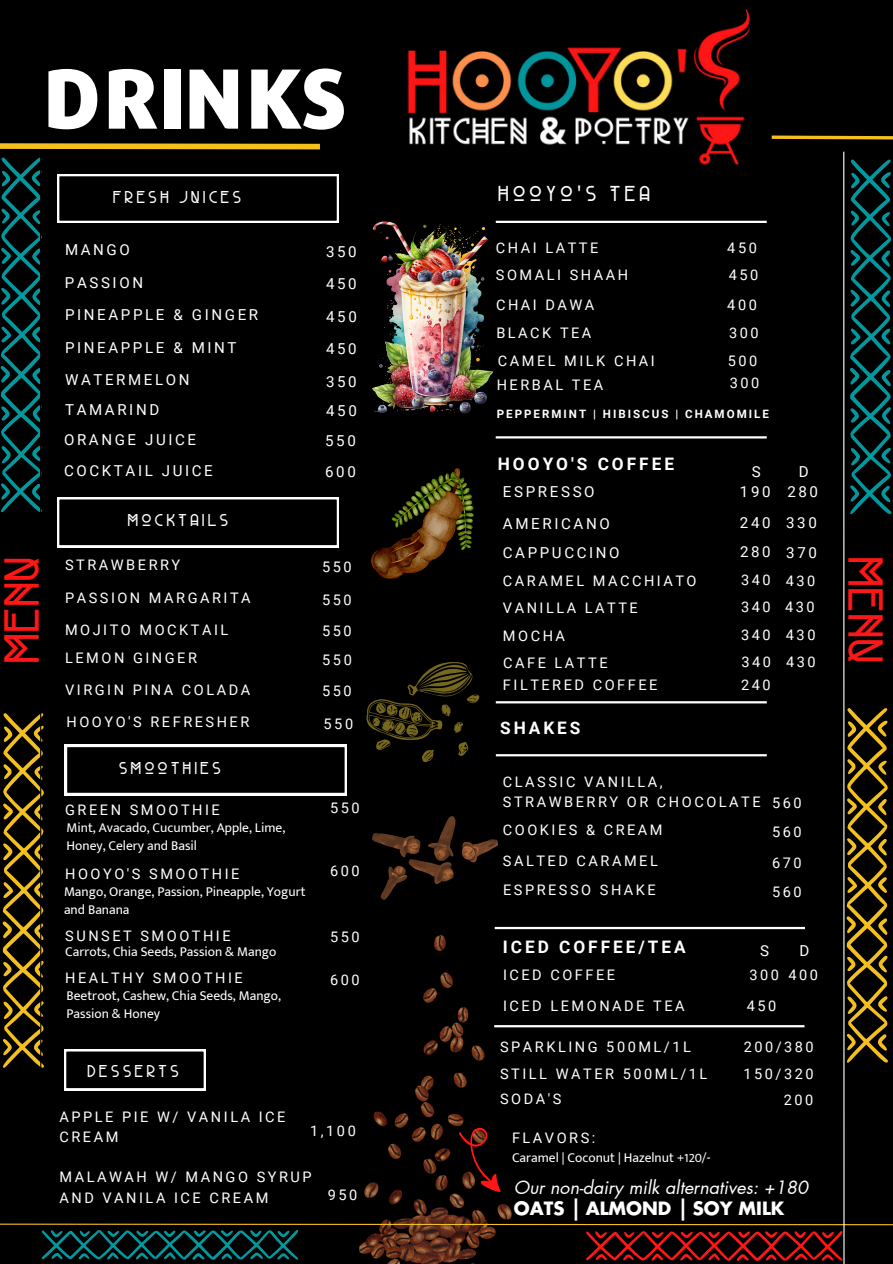
<style>
.page{position:relative;width:893px;height:1264px;background:#fff}
.page>*{position:absolute;margin:0;border:0;box-sizing:border-box;transform-origin:0 0}
.t1{font:900 82.5px "Repo";color:#fff}
.t2{font:49.35px "Pandora Ep 2";color:#ff1616}
.t3{font:21.75px "Pandora Ep 2";letter-spacing:.175em;color:#fff}
.t4{font:italic 18px "Futura LT Pro";color:#fff}
.t5{font:700 18px "Futura LT Pro";color:#fff}
.t6{font:17.25px "Pandora Ep 2";letter-spacing:.175em;color:#fff}
.t7{font:700 17.25px "Roboto";letter-spacing:.175em;color:#fff}
.t8{font:15.15px "Roboto";letter-spacing:.175em;color:#fff}
.t9{font:14.55px/20.2px "Roboto";letter-spacing:.175em;color:#fff}
.t10{font:13.5px/18px "Mukta Mahee";color:#fff}
.t11{font:700 11.55px "Roboto";letter-spacing:.175em;color:#fff}
.s1{font-family:"Noto Sans"}
.s2{font-style:italic}
</style>
<div class="page">
<div style="left:0;top:0;width:892px;height:1263px;background:#000"></div>
<svg style="left:2px;top:713px;width:42px;height:355px"></svg>
<hr style="left:40px;top:156px;width:1px;height:1107px;background:#000">
<img style="left:364px;top:935px;width:147px;height:328px">
<svg style="left:0;top:1222px;width:892px;height:39px"></svg>
<hr style="left:843px;top:152px;width:1px;height:1111px;background:#fff">
<svg style="left:850px;top:159px;width:41px;height:355px"></svg>
<svg style="left:846px;top:708px;width:42px;height:355px"></svg>
<svg style="left:771px;top:135px;width:121px;height:5px"></svg>
<img style="left:407px;top:10px;width:343px;height:155px">
<svg style="left:0;top:143px;width:338px;height:404px"></svg>
<hr style="left:495px;top:221px;width:271px;height:2px;background:#fff">
<hr style="left:495px;top:436px;width:271px;height:2px;background:#fff">
<hr style="left:495px;top:701px;width:271px;height:2px;background:#fff">
<hr style="left:496px;top:754px;width:270px;height:2px;background:#fff">
<hr style="left:494px;top:926px;width:310px;height:3px;background:#fff">
<svg style="left:64px;top:1049px;width:142px;height:41px"></svg>
<svg style="left:458px;top:1124px;width:45px;height:74px"></svg>
<svg style="left:65px;top:745px;width:281px;height:50px"></svg>
<hr style="left:494px;top:1025px;width:310px;height:2px;background:#fff">
<img style="left:372px;top:817px;width:125px;height:82px">
<svg style="left:366px;top:662px;width:113px;height:100px"></svg>
<img style="left:371px;top:468px;width:102px;height:111px">
<img style="left:372px;top:220px;width:124px;height:194px">
<p class="t1" style="left:44px;top:42px;width:307px">DRINKS</p>
<p class="t6" style="left:113px;top:188px;width:130px">FRESH JUICES</p>
<p class="t8" style="left:65px;top:241px;width:66px">MANGO</p>
<p class="t8" style="left:65px;top:273px;width:80px">PASSION</p>
<p class="t8" style="left:326px;top:243px;width:32px">350</p>
<p class="t8" style="left:326px;top:275px;width:32px">450</p>
<p class="t8" style="left:65px;top:306px;width:194px">PINEAPPLE &amp; GINGER</p>
<p class="t8" style="left:326px;top:308px;width:32px">450</p>
<p class="t8" style="left:65px;top:339px;width:173px">PINEAPPLE &amp; MINT</p>
<p class="t8" style="left:326px;top:340px;width:32px">450</p>
<p class="t8" style="left:65px;top:371px;width:126px">WATERMELON</p>
<p class="t8" style="left:326px;top:373px;width:32px">350</p>
<p class="t8" style="left:65px;top:401px;width:96px">TAMARIND</p>
<p class="t8" style="left:326px;top:402px;width:32px">450</p>
<p class="t8" style="left:64px;top:430px;width:134px">ORANGE JUICE</p>
<p class="t8" style="left:325px;top:432px;width:32px">550</p>
<p class="t8" style="left:64px;top:461px;width:150px">COCKTAIL JUICE</p>
<p class="t8" style="left:325px;top:463px;width:32px">600</p>
<p class="t3" style="left:498px;top:182px;width:154px">HOOYO<span class="s1">'</span>S TEA</p>
<p class="t9" style="left:496px;top:237px;width:104px">CHAI LATTE</p>
<p class="t9" style="left:727px;top:237px;width:31px">450</p>
<p class="t9" style="left:496px;top:265px;width:134px">SOMALI SHAAH</p>
<p class="t9" style="left:728px;top:265px;width:31px">450</p>
<p class="t9" style="left:496px;top:294px;width:100px">CHAI DAWA</p>
<p class="t9" style="left:727px;top:294px;width:31px">400</p>
<p class="t9" style="left:496px;top:323px;width:97px">BLACK TEA</p>
<p class="t9" style="left:729px;top:323px;width:31px">300</p>
<p class="t9" style="left:498px;top:351px;width:158px">CAMEL MILK CHAI</p>
<p class="t9" style="left:727px;top:351px;width:31px">500</p>
<p class="t9" style="left:496px;top:375px;width:108px">HERBAL TEA</p>
<p class="t9" style="left:729px;top:373px;width:31px">300</p>
<p class="t11" style="left:496px;top:407px;width:274px">PEPPERMINT | HIBISCUS | CHAMOMILE</p>
<p class="t7" style="left:498px;top:454px;width:178px">HOOYO'S COFFEE</p>
<p class="t8" style="left:751px;top:462px;width:10px">S</p>
<p class="t8" style="left:798px;top:462px;width:11px">D</p>
<p class="t8" style="left:503px;top:483px;width:93px">ESPRESSO</p>
<p class="t8" style="left:503px;top:515px;width:108px">AMERICANO</p>
<p class="t8" style="left:740px;top:483px;width:32px">190</p>
<p class="t8" style="left:739px;top:514px;width:32px">240</p>
<p class="t8" style="left:787px;top:483px;width:32px">280</p>
<p class="t8" style="left:786px;top:514px;width:32px">330</p>
<p class="t6" style="left:128px;top:511px;width:102px">MOCKTAILS</p>
<p class="t9" style="left:65px;top:555px;width:117px">STRAWBERRY</p>
<p class="t8" style="left:503px;top:544px;width:118px">CAPPUCCINO</p>
<p class="t8" style="left:740px;top:543px;width:32px">280</p>
<p class="t9" style="left:503px;top:570px;width:195px">CARAMEL MACCHIATO</p>
<p class="t9" style="left:503px;top:598px;width:136px">VANILLA LATTE</p>
<p class="t8" style="left:786px;top:543px;width:32px">370</p>
<p class="t9" style="left:785px;top:570px;width:31px">430</p>
<p class="t9" style="left:785px;top:597px;width:31px">430</p>
<p class="t2" style="left:-3px;top:663px;width:109px;rotate:-90deg">MENU</p>
<p class="t2" style="left:889px;top:556px;width:109px;rotate:90deg">MENU</p>
<p class="t9" style="left:322px;top:556px;width:31px">550</p>
<p class="t9" style="left:741px;top:569px;width:31px">340</p>
<p class="t9" style="left:741px;top:597px;width:31px">340</p>
<p class="t9" style="left:65px;top:588px;width:187px">PASSION MARGARITA</p>
<p class="t9" style="left:322px;top:589px;width:31px">550</p>
<p class="t9" style="left:65px;top:619px;width:165px">MOJITO MOCKTAIL</p>
<p class="t9" style="left:322px;top:621px;width:31px">550</p>
<p class="t9" style="left:503px;top:625px;width:64px">MOCHA</p>
<p class="t9" style="left:741px;top:624px;width:31px">340</p>
<p class="t9" style="left:503px;top:675px;width:156px">FILTERED COFFEE</p>
<p class="t9" style="left:741px;top:674px;width:31px">240</p>
<p class="t9" style="left:785px;top:624px;width:31px">430</p>
<p class="t9" style="left:65px;top:648px;width:133px">LEMON GINGER</p>
<p class="t9" style="left:322px;top:649px;width:31px">550</p>
<p class="t9" style="left:503px;top:653px;width:106px">CAFE LATTE</p>
<p class="t9" style="left:741px;top:652px;width:31px">340</p>
<p class="t9" style="left:786px;top:652px;width:31px">430</p>
<p class="t9" style="left:65px;top:679px;width:187px">VIRGIN PINA COLADA</p>
<p class="t9" style="left:322px;top:681px;width:31px">550</p>
<p class="t9" style="left:66px;top:712px;width:184px">HOOYO'S REFRESHER</p>
<p class="t9" style="left:323px;top:713px;width:31px">550</p>
<p class="t6" style="left:119px;top:759px;width:104px">SMOOTHIES</p>
<p class="t9" style="left:65px;top:800px;width:156px">GREEN SMOOTHIE</p>
<p class="t10" style="left:66px;top:818px;width:220px">Mint, Avacado, Cucumber, Apple, Lime,<br>Honey, Celery and Basil</p>
<p class="t10" style="left:64px;top:881px;width:243px">Mango, Orange, Passion, Pineapple, Yogurt and Banana</p>
<p class="t10" style="left:65px;top:941px;width:213px">Carrots, Chia Seeds, Passion &amp; Mango</p>
<p class="t10" style="left:66px;top:986px;width:216px">Beetroot, Cashew, Chia Seeds, Mango,<br>Passion &amp; Honey</p>
<p class="t9" style="left:65px;top:863px;width:176px">HOOYO'S SMOOTHIE</p>
<p class="t9" style="left:65px;top:925px;width:167px">SUNSET SMOOTHIE</p>
<p class="t9" style="left:65px;top:968px;width:179px">HEALTHY SMOOTHIE</p>
<p class="t9" style="left:330px;top:797px;width:31px">550</p>
<p class="t9" style="left:330px;top:861px;width:31px">600</p>
<p class="t9" style="left:330px;top:926px;width:31px">550</p>
<p class="t9" style="left:330px;top:969px;width:31px">600</p>
<p class="t6" style="left:87px;top:1062px;width:93px">DESSERTS</p>
<p class="t9" style="left:59px;top:1106px;width:227px">APPLE PIE W/ VANILA ICE</p>
<p class="t9" style="left:59px;top:1126px;width:60px">CREAM</p>
<p class="t9" style="left:59px;top:1167px;width:254px">MALAWAH W/ MANGO SYRUP<br>AND VANILA ICE CREAM</p>
<p class="t9" style="left:310px;top:1121px;width:47px">1,100</p>
<p class="t9" style="left:328px;top:1184px;width:31px">950</p>
<p class="t7" style="left:500px;top:718px;width:82px">SHAKES</p>
<p class="t9" style="left:503px;top:772px;width:161px">CLASSIC VANILLA,</p>
<p class="t9" style="left:503px;top:792px;width:259px">STRAWBERRY OR CHOCOLATE</p>
<p class="t9" style="left:772px;top:793px;width:31px">560</p>
<p class="t9" style="left:503px;top:819px;width:161px">COOKIES &amp; CREAM</p>
<p class="t9" style="left:772px;top:821px;width:31px">560</p>
<p class="t9" style="left:503px;top:851px;width:156px">SALTED CARAMEL</p>
<p class="t9" style="left:772px;top:853px;width:31px">670</p>
<p class="t9" style="left:503px;top:879px;width:154px">ESPRESSO SHAKE</p>
<p class="t9" style="left:772px;top:881px;width:31px">560</p>
<p class="t7" style="left:503px;top:936px;width:184px">ICED COFFEE/TEA</p>
<p class="t8" style="left:760px;top:941px;width:10px">S</p>
<p class="t8" style="left:799px;top:941px;width:11px">D</p>
<p class="t9" style="left:503px;top:964px;width:113px">ICED COFFEE</p>
<p class="t9" style="left:749px;top:964px;width:31px">300</p>
<p class="t9" style="left:788px;top:964px;width:31px">400</p>
<p class="t9" style="left:503px;top:996px;width:183px">ICED LEMONADE TEA</p>
<p class="t9" style="left:746px;top:996px;width:31px">450</p>
<p class="t9" style="left:500px;top:1036px;width:192px">SPARKLING 500ML/1L</p>
<p class="t9" style="left:500px;top:1088px;width:63px">SODA'S</p>
<p class="t9" style="left:743px;top:1036px;width:72px">200/380</p>
<p class="t9" style="left:500px;top:1063px;width:209px">STILL WATER 500ML/1L</p>
<p class="t9" style="left:743px;top:1063px;width:72px">150/320</p>
<p class="t9" style="left:783px;top:1089px;width:31px">200</p>
<p class="t9" style="left:512px;top:1127px;width:85px">FLAVORS:</p>
<p class="t10" style="left:512px;top:1147px;width:200px">Caramel | Coconut | Hazelnut +120/-</p>
<p class="t4" style="left:514px;top:1179px;width:296px">Our non-dairy milk alternatives: +180</p>
<p class="t5" style="left:514px;top:1200px;width:272px">OATS <span class="s2">|</span> ALMOND <span class="s2">|</span> SOY MILK</p>
</div>
